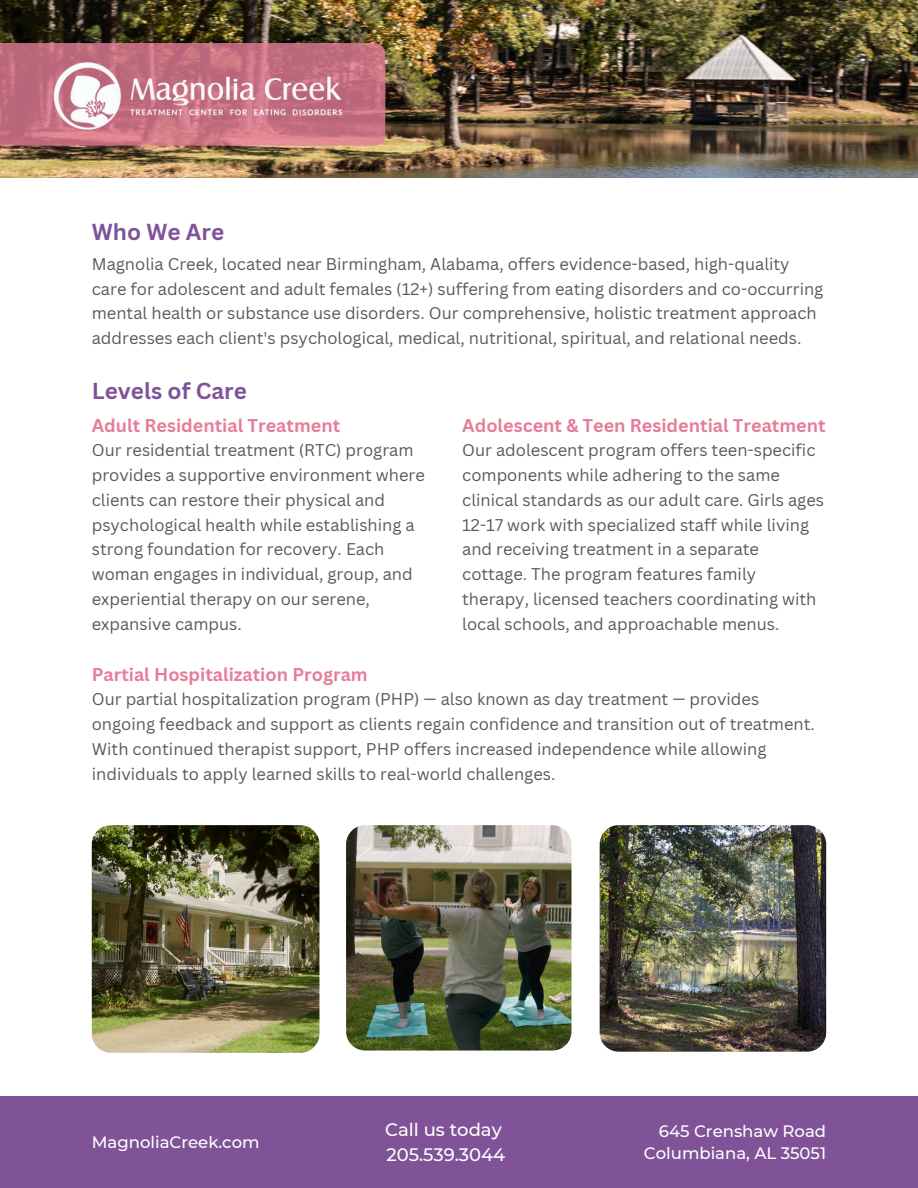
<style>
.page{position:relative;width:918px;height:1188px;background:#fff}
.page>*{position:absolute;margin:0;border:0;box-sizing:border-box;transform-origin:0 0}
.t1{font:700 22.5px "Canva Sans";color:#805398}
.t2{font:700 18px "Canva Sans";color:#e57d98}
.t3{font:500 18px/24.8px "Montserrat";color:#fff}
.t4{font:16.5px/24.8px "Canva Sans";color:#58595b}
.t5{font:500 16.5px/22.5px "Montserrat";color:#fff;text-align:center}
</style>
<div class="page">
<img style="left:346px;top:825px;width:225px;height:226px;border-radius:19px">
<img style="left:92px;top:825px;width:227px;height:228px;border-radius:19px">
<img style="left:600px;top:825px;width:226px;height:227px;border-radius:19px">
<img style="left:0;top:0;width:918px;height:178px">
<svg style="left:0;top:43px;width:385px;height:103px;background:#c16d7e"></svg>
<img style="left:33px;top:46px;width:331px;height:99px">
<div style="left:0;top:1096px;width:918px;height:92px;background:#805398"></div>
<h1 class="t1" style="left:92px;top:218px;width:134px">Who We Are</h1>
<p class="t4" style="left:92px;top:252px;width:733px">Magnolia Creek, located near Birmingham, Alabama, offers evidence-based, high-quality care for adolescent and adult females (12+) suffering from eating disorders and co-occurring mental health or substance use disorders. Our comprehensive, holistic treatment approach addresses each client's psychological, medical, nutritional, spiritual, and relational needs.</p>
<h1 class="t1" style="left:92px;top:377px;width:157px">Levels of Care</h1>
<p class="t2" style="left:92px;top:414px;width:250px">Adult Residential Treatment</p>
<p class="t4" style="left:92px;top:438px;width:335px">Our residential treatment (RTC) program provides a supportive environment where clients can restore their physical and psychological health while establishing a strong foundation for recovery. Each woman engages in individual, group, and experiential therapy on our serene, expansive campus.</p>
<p class="t2" style="left:462px;top:414px;width:365px">Adolescent &amp; Teen Residential Treatment</p>
<p class="t4" style="left:462px;top:438px;width:363px">Our adolescent program offers teen-specific components while adhering to the same clinical standards as our adult care. Girls ages 12-17 work with specialized staff while living and receiving treatment in a separate cottage. The program features family therapy, licensed teachers coordinating with local schools, and approachable menus.</p>
<p class="t2" style="left:92px;top:663px;width:277px">Partial Hospitalization Program</p>
<p class="t4" style="left:92px;top:687px;width:725px">Our partial hospitalization program (PHP) — also known as day treatment — provides ongoing feedback and support as clients regain confidence and transition out of treatment.<br>With continued therapist support, PHP offers increased independence while allowing individuals to apply learned skills to real-world challenges.</p>
<p class="t5" style="left:92px;top:1133px;width:169px">MagnoliaCreek.com</p>
<p class="t3" style="left:385px;top:1117px;width:122px">Call us today<br>205.539.3044</p>
<p class="t5" style="left:644px;top:1119px;width:184px;text-align:right">645 Crenshaw Road<br>Columbiana, AL 35051</p>
<p class="t5" style="left:390px;top:1121px;width:108px">Call us today xxx.xxx.xxxx</p>
</div>
